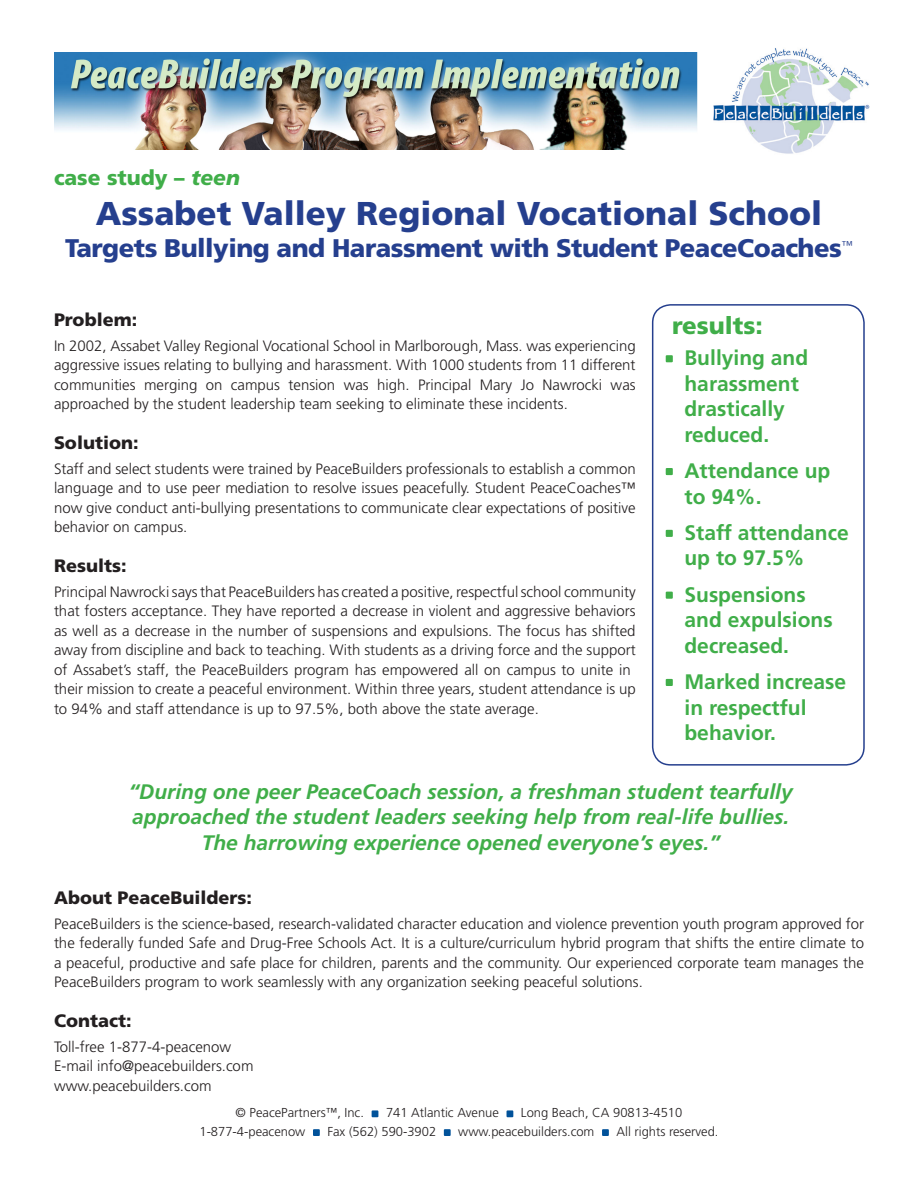
<style>
.page{position:relative;width:918px;height:1188px;background:#fff}
.page>*{position:absolute;margin:0;border:0;box-sizing:border-box;transform-origin:0 0}
.t1{font:900 33px "Frutiger LT Std";color:#253f8e}
.t2{font:900 25.5px "Frutiger LT Std";letter-spacing:-.02em;color:#253f8e}
.subhead{font:900 24px "Frutiger LT Std";color:#40ae49}
.box_text{font:italic 700 21px/25.5px "Frutiger LT Std";color:#40ae49;text-align:center}
.copy{font:700 21px/25.5px "Frutiger LT Std";color:#40ae49}
.t3{font:900 21px "Frutiger LT Std";color:#40ae49}
.subhead-2{font:900 18px "Frutiger LT Std";color:#231f20}
.copy-2{font:300 15px/19.5px "Frutiger LT Std";color:#231f20;text-align:justify}
.t4{font:300 12.9px "Frutiger LT Std";color:#231f20}
.t5{font:300 11.4px "Frutiger LT Std";color:#253f8e}
.s1{font-style:italic}
.s2{font-size:11.55px}
</style>
<div class="page">
<div style="left:372px;top:1110px;width:6px;height:7px;background:#01529a"></div>
<div style="left:507px;top:1110px;width:6px;height:7px;background:#01529a"></div>
<div style="left:313px;top:1129px;width:7px;height:7px;background:#01529a"></div>
<div style="left:444px;top:1129px;width:7px;height:7px;background:#01529a"></div>
<div style="left:602px;top:1129px;width:7px;height:7px;background:#01529a"></div>
<img style="left:696px;top:48px;width:174px;height:106px">
<img style="left:54px;top:53px;width:643px;height:97px">
<div style="left:666px;top:355px;width:7px;height:7px;background:#40ae49"></div>
<div style="left:666px;top:468px;width:7px;height:7px;background:#40ae49"></div>
<div style="left:666px;top:530px;width:7px;height:7px;background:#40ae49"></div>
<div style="left:666px;top:592px;width:7px;height:7px;background:#40ae49"></div>
<div style="left:666px;top:679px;width:7px;height:7px;background:#40ae49"></div>
<div style="left:652px;top:304px;width:213px;height:462px;border:2px solid #253f8e;border-radius:18px"></div>
<p class="t3" style="left:54px;top:165px;width:188px">case study – <span class="s1">teen</span></p>
<p class="t1" style="left:96px;top:194px;width:728px">Assabet Valley Regional Vocational School</p>
<p class="t2" style="left:65px;top:233px;width:778px">Targets Bullying and Harassment with Student PeaceCoaches</p>
<p class="t5" style="left:841px;top:239px;width:13px">™</p>
<p class="subhead-2" style="left:54px;top:309px;width:85px">Problem:</p>
<p class="copy-2" style="left:54px;top:336px;width:583px">In 2002, Assabet Valley Regional Vocational School in Marlborough, Mass. was experiencing aggressive issues relating to bullying and harassment. With 1000 students from 11 different communities merging on campus tension was high. Principal Mary Jo Nawrocki was approached by the student leadership team seeking to eliminate these incidents.</p>
<p class="subhead-2" style="left:54px;top:432px;width:86px">Solution:</p>
<p class="copy-2" style="left:54px;top:459px;width:583px">Staff and select students were trained by PeaceBuilders professionals to establish a common language and to use peer mediation to resolve issues peacefully. Student PeaceCoaches™ now give conduct anti-bullying presentations to communicate clear expectations of positive behavior on campus.</p>
<p class="subhead-2" style="left:54px;top:555px;width:74px">Results:</p>
<p class="copy-2" style="left:54px;top:582px;width:583px;text-align:left">Principal Nawrocki says that PeaceBuilders has created a positive, respectful school community that fosters acceptance. They have reported a decrease in violent and aggressive behaviors as well as a decrease in the number of suspensions and expulsions. The focus has shifted away from discipline and back to teaching. With students as a driving force and the support of Assabet’s staff, the PeaceBuilders program has empowered all on campus to unite in their mission to create a peaceful environment. Within three years, student attendance is up to 94% and staff attendance is up to 97.5%, both above the state average.</p>
<p class="subhead" style="left:672px;top:312px;width:92px">results:</p>
<p class="copy" style="left:685px;top:345px;width:125px">Bullying and harassment drastically reduced.</p>
<p class="copy" style="left:685px;top:458px;width:147px">Attendance up to 94%.</p>
<p class="copy" style="left:685px;top:520px;width:166px">Staff attendance up to 97.5%</p>
<p class="copy" style="left:685px;top:582px;width:150px">Suspensions and expulsions decreased.</p>
<p class="copy" style="left:685px;top:669px;width:163px">Marked increase in respectful behavior.</p>
<p class="box_text" style="left:129px;top:779px;width:665px">“During one peer PeaceCoach session, a freshman student tearfully approached the student leaders seeking help from real-life bullies.<br>The harrowing experience opened everyone’s eyes.”</p>
<p class="subhead-2" style="left:54px;top:887px;width:200px">About PeaceBuilders:</p>
<p class="copy-2" style="left:54px;top:914px;width:812px">PeaceBuilders is the science-based, research-validated character education and violence prevention youth program approved for the federally funded Safe and Drug-Free Schools Act. It is a culture/curriculum hybrid program that shifts the entire climate to a peaceful, productive and safe place for children, parents and the community. Our experienced corporate team manages the PeaceBuilders program to work seamlessly with any organization seeking peaceful solutions.</p>
<p class="subhead-2" style="left:54px;top:1010px;width:79px">Contact:</p>
<p class="copy-2" style="left:54px;top:1037px;width:179px">Toll-free 1-877-4-peacenow</p>
<p class="copy-2" style="left:54px;top:1056px;width:201px">E-mail info@peacebuilders.com</p>
<p class="copy-2" style="left:54px;top:1076px;width:159px">www.peacebuilders.com</p>
<p class="t4" style="left:236px;top:1106px;width:130px">© PeacePartners<span class="s2">™</span>, Inc.</p>
<p class="t4" style="left:386px;top:1106px;width:114px">741 Atlantic Avenue</p>
<p class="t4" style="left:521px;top:1106px;width:163px">Long Beach, CA 90813-4510</p>
<p class="t4" style="left:199px;top:1124px;width:107px">1-877-4-peacenow</p>
<p class="t4" style="left:327px;top:1124px;width:110px">Fax (562) 590-3902</p>
<p class="t4" style="left:458px;top:1124px;width:138px">www.peacebuilders.com</p>
<p class="t4" style="left:616px;top:1124px;width:104px">All rights reserved.</p>
</div>
